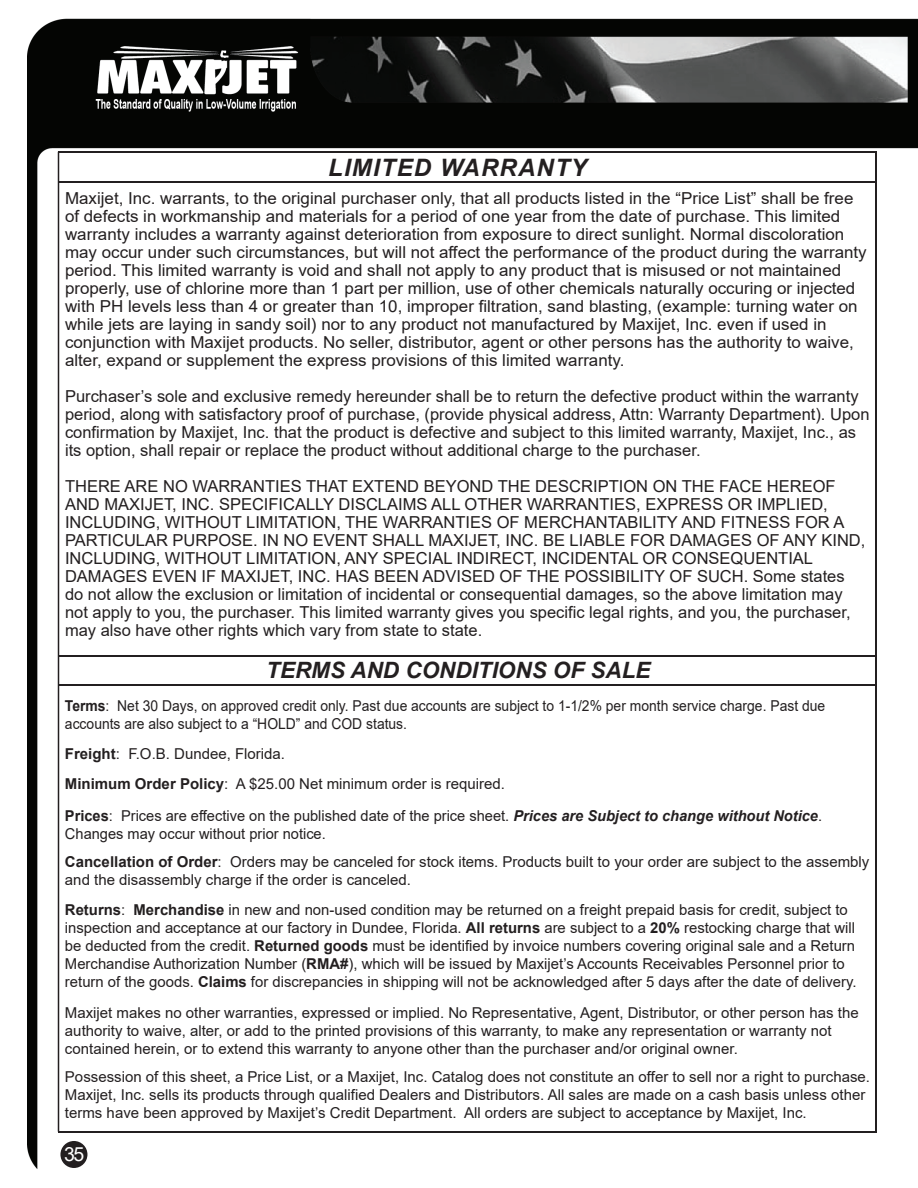
<style>
.page{position:relative;width:918px;height:1188px;background:#fff}
.page>*{position:absolute;margin:0;border:0;box-sizing:border-box;transform-origin:0 0}
.t1{font:italic 700 24px "Arial";letter-spacing:.05em;color:#231f20}
.t2{font:italic 700 22.5px "Arial";color:#231f20}
.t3{font:19.5px "Arial";color:#fff}
.t4{font:16.5px/18px "Arial";color:#231f20}
.t5{font:15px/18px "Arial";color:#231f20}
.t6{font:15px/18px "Arial";color:#231f20;scale:.93 1}
.s1{font-weight:700}
.s2{font-weight:700;font-style:italic}
</style>
<div class="page">
<img style="left:27px;top:18px;width:891px;height:1151px">
<div style="left:60px;top:1141px;width:27px;height:27px;background:#231f20;border-radius:50%"></div>
<hr style="left:58px;top:152px;width:819px;height:1px;background:#231f20">
<hr style="left:875px;top:152px;width:2px;height:980px;background:#231f20">
<hr style="left:59px;top:181px;width:818px;height:2px;background:#231f20">
<hr style="left:59px;top:655px;width:817px;height:2px;background:#231f20">
<hr style="left:59px;top:684px;width:817px;height:2px;background:#231f20">
<hr style="left:58px;top:1132px;width:819px;height:1px;background:#231f20">
<hr style="left:58px;top:152px;width:1px;height:980px;background:#231f20">
<h1 class="t1" style="left:328px;top:151px;width:260px">LIMITED WARRANTY</h1>
<p class="t4" style="left:65px;top:190px;width:803px">Maxijet, Inc. warrants, to the original purchaser only, that all products listed in the “Price List” shall be free of defects in workmanship and materials for a period of one year from the date of purchase. This limited warranty includes a warranty against deterioration from exposure to direct sunlight. Normal discoloration may occur under such circumstances, but will not affect the performance of the product during the warranty period. This limited warranty is void and shall not apply to any product that is misused or not maintained properly, use of chlorine more than 1 part per million, use of other chemicals naturally occuring or injected with PH levels less than 4 or greater than 10, improper filtration, sand blasting, (example: turning water on while jets are laying in sandy soil) nor to any product not manufactured by Maxijet, Inc. even if used in conjunction with Maxijet products. No seller, distributor, agent or other persons has the authority to waive, alter, expand or supplement the express provisions of this limited warranty.</p>
<p class="t4" style="left:65px;top:387px;width:806px">Purchaser’s sole and exclusive remedy hereunder shall be to return the defective product within the warranty period, along with satisfactory proof of purchase, (provide physical address, Attn: Warranty Department). Upon confirmation by Maxijet, Inc. that the product is defective and subject to this limited warranty, Maxijet, Inc., as its option, shall repair or replace the product without additional charge to the purchaser.</p>
<p class="t4" style="left:65px;top:477px;width:802px">THERE ARE NO WARRANTIES THAT EXTEND BEYOND THE DESCRIPTION ON THE FACE HEREOF AND MAXIJET, INC. SPECIFICALLY DISCLAIMS ALL OTHER WARRANTIES, EXPRESS OR IMPLIED, INCLUDING, WITHOUT LIMITATION, THE WARRANTIES OF MERCHANTABILITY AND FITNESS FOR A PARTICULAR PURPOSE. IN NO EVENT SHALL MAXIJET, INC. BE LIABLE FOR DAMAGES OF ANY KIND, INCLUDING, WITHOUT LIMITATION, ANY SPECIAL INDIRECT, INCIDENTAL OR CONSEQUENTIAL DAMAGES EVEN IF MAXIJET, INC. HAS BEEN ADVISED OF THE POSSIBILITY OF SUCH. Some states do not allow the exclusion or limitation of incidental or consequential damages, so the above limitation may not apply to you, the purchaser. This limited warranty gives you specific legal rights, and you, the purchaser, may also have other rights which vary from state to state.</p>
<h2 class="t2" style="left:266px;top:655px;width:386px">TERMS AND CONDITIONS OF SALE</h2>
<p class="t6" style="left:65px;top:697px;width:819px"><span class="s1">Terms</span>: Net 30 Days, on approved credit only. Past due accounts are subject to 1-1/2% per month service charge. Past due accounts are also subject to a “HOLD” and COD status.</p>
<p class="t5" style="left:65px;top:745px;width:222px"><span class="s1">Freight</span>: F.O.B. Dundee, Florida.</p>
<p class="t5" style="left:65px;top:775px;width:442px"><span class="s1">Minimum Order Policy</span>: A $25.00 Net minimum order is required.</p>
<p class="t5" style="left:65px;top:806px;width:759px"><span class="s1">Prices</span>: Prices are effective on the published date of the price sheet. <span class="s2">Prices are Subject to change without Notice</span>.<br>Changes may occur without prior notice.</p>
<p class="t5" style="left:65px;top:853px;width:806px"><span class="s1">Cancellation of Order</span>: Orders may be canceled for stock items. Products built to your order are subject to the assembly and the disassembly charge if the order is canceled.</p>
<p class="t5" style="left:65px;top:900px;width:793px"><span class="s1">Returns</span>: <span class="s1">Merchandise</span> in new and non-used condition may be returned on a freight prepaid basis for credit, subject to inspection and acceptance at our factory in Dundee, Florida. <span class="s1">All returns</span> are subject to a <span class="s1">20%</span> restocking charge that will be deducted from the credit. <span class="s1">Returned goods</span> must be identified by invoice numbers covering original sale and a Return Merchandise Authorization Number (<span class="s1">RMA#</span>), which will be issued by Maxijet’s Accounts Receivables Personnel prior to return of the goods. <span class="s1">Claims</span> for discrepancies in shipping will not be acknowledged after 5 days after the date of delivery.</p>
<p class="t5" style="left:65px;top:1004px;width:795px">Maxijet makes no other warranties, expressed or implied. No Representative, Agent, Distributor, or other person has the authority to waive, alter, or add to the printed provisions of this warranty, to make any representation or warranty not contained herein, or to extend this warranty to anyone other than the purchaser and/or original owner.</p>
<p class="t5" style="left:65px;top:1067px;width:807px">Possession of this sheet, a Price List, or a Maxijet, Inc. Catalog does not constitute an offer to sell nor a right to purchase.<br>Maxijet, Inc. sells its products through qualified Dealers and Distributors. All sales are made on a cash basis unless other terms have been approved by Maxijet’s Credit Department. All orders are subject to acceptance by Maxijet, Inc.</p>
<p class="t3" style="left:64px;top:1140px;width:22px">35</p>
</div>
